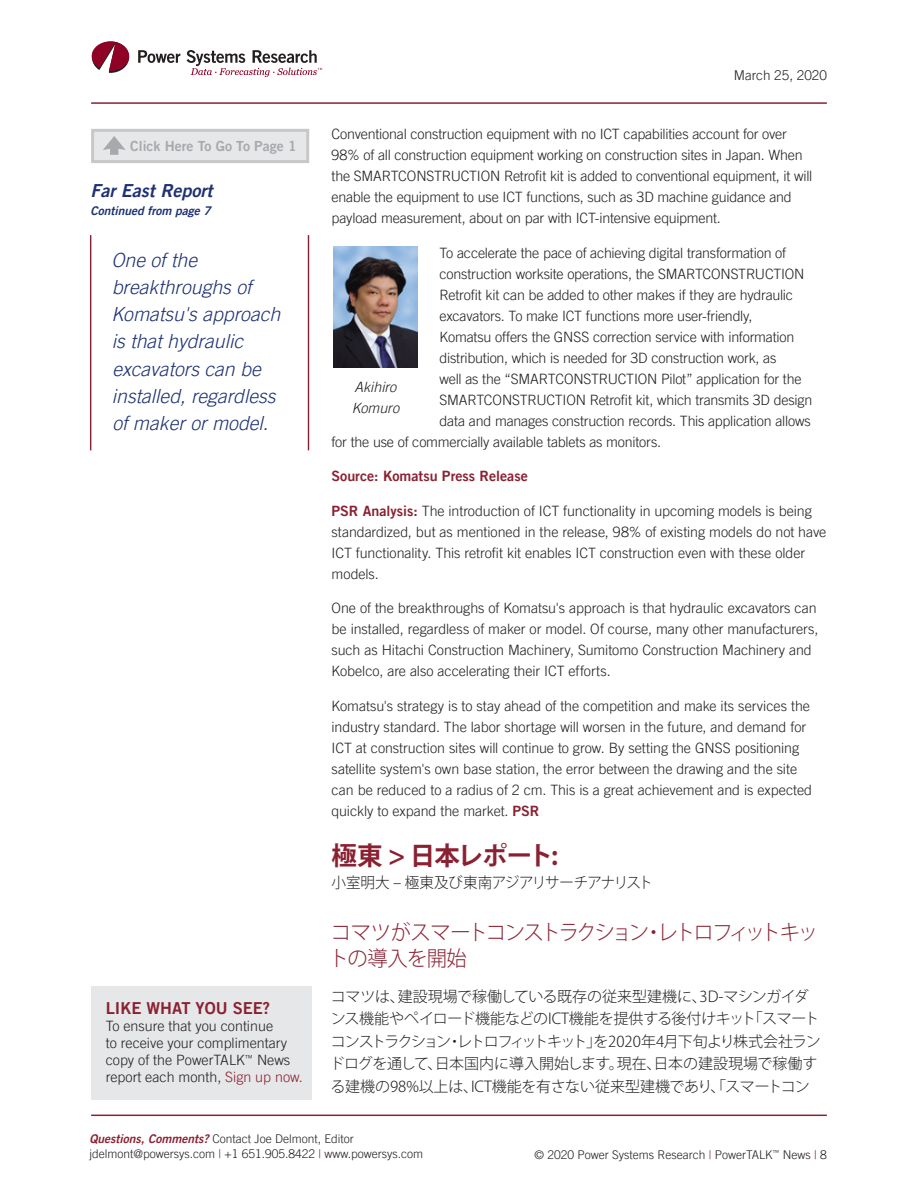
<style>
.page{position:relative;width:918px;height:1188px;background:#fff}
.page>*{position:absolute;margin:0;border:0;box-sizing:border-box;transform-origin:0 0}
.t1{font:700 25.5px "Koz Go Pro";letter-spacing:-.04em;color:#8a2132}
.t2{font:300 21px/25.5px "Koz Go Pro";letter-spacing:-.08em;color:#8a2132}
.t3{font:italic 300 19.5px/27.3px "Trade Gothic LT Pro";color:#1e3173}
.t4{font:18px "Trade Gothic LT Pro Bd 2 Obl";color:#1e3173}
.t5{font:16.5px "Trade Gothic LT Pro Bd 2";color:#8a2132}
.t6{font:300 15px/22.5px "Koz Go Pro";letter-spacing:-.02em;color:#231f20}
.t7{font:300 14.25px/21px "Trade Gothic LT Pro";letter-spacing:-.01em;color:#231f20}
.t8{font:14.25px "Trade Gothic LT Pro Bd 2";color:#8a2132}
.t9{font:italic 300 14.25px/21px "Trade Gothic LT Pro";color:#231f20}
.t10{font:13.95px "Trade Gothic LT Pro Bd 2";color:#a8a9ad}
.t11{font:300 13.5px "Trade Gothic LT Pro";color:#231f20}
.t12{font:300 12px/15px "Trade Gothic LT Pro";color:#231f20}
.t13{font:12px "Trade Gothic LT Pro Bd 2 Obl";color:#1e3173}
.s1{font-family:"Trade Gothic LT Pro Bd 2";font-weight:400;color:#8a2132}
.s2{color:#8a2132}
.s3{font-family:"Trade Gothic LT Pro Bd 2 Obl";font-weight:400;color:#8a2132}
</style>
<div class="page">
<hr style="left:91px;top:102px;width:736px;height:2px;background:#8a2132">
<hr style="left:91px;top:1115px;width:736px;height:1px;background:#8a2132">
<svg style="left:138px;top:50px;width:42px;height:13px"></svg>
<svg style="left:92px;top:41px;width:37px;height:32px"></svg>
<svg style="left:187px;top:50px;width:135px;height:27px"></svg>
<div style="left:91px;top:129px;width:218px;height:34px;background:#e6e7e9;border:3px solid #c7c8ca"></div>
<svg style="left:103px;top:136px;width:23px;height:19px"></svg>
<img style="left:333px;top:246px;width:85px;height:121px">
<hr style="left:90px;top:235px;width:1px;height:215px;background:#8a2132">
<hr style="left:308px;top:235px;width:1px;height:215px;background:#8a2132">
<div style="left:91px;top:986px;width:220px;height:113px;background:#e6e7e9"></div>
<p class="t11" style="left:734px;top:67px;width:95px">March 25, 2020</p>
<p class="t10" style="left:130px;top:137px;width:168px">Click Here To Go To Page 1</p>
<p class="t7" style="left:332px;top:123px;width:482px">Conventional construction equipment with no ICT capabilities account for over 98% of all construction equipment working on construction sites in Japan. When the SMARTCONSTRUCTION Retrofit kit is added to conventional equipment, it will enable the equipment to use ICT functions, such as 3D machine guidance and payload measurement, about on par with ICT-intensive equipment.</p>
<p class="t7" style="left:440px;top:242px;width:348px">To accelerate the pace of achieving digital transformation of</p>
<p class="t7" style="left:440px;top:263px;width:367px">construction worksite operations, the SMARTCONSTRUCTION</p>
<p class="t7" style="left:440px;top:284px;width:355px">Retrofit kit can be added to other makes if they are hydraulic</p>
<p class="t7" style="left:440px;top:305px;width:314px">excavators. To make ICT functions more user-friendly,</p>
<p class="t7" style="left:440px;top:326px;width:356px">Komatsu offers the GNSS correction service with information</p>
<p class="t7" style="left:440px;top:347px;width:338px">distribution, which is needed for 3D construction work, as</p>
<p class="t7" style="left:440px;top:368px;width:363px">well as the “SMARTCONSTRUCTION Pilot” application for the</p>
<p class="t7" style="left:440px;top:389px;width:374px">SMARTCONSTRUCTION Retrofit kit, which transmits 3D design</p>
<p class="t7" style="left:440px;top:410px;width:373px">data and manages construction records. This application allows</p>
<p class="t7" style="left:332px;top:431px;width:331px">for the use of commercially available tablets as monitors.</p>
<p class="t8" style="left:332px;top:467px;width:198px">Source: Komatsu Press Release</p>
<p class="t7" style="left:332px;top:500px;width:496px"><span class="s1">PSR Analysis:</span> The introduction of ICT functionality in upcoming models is being standardized, but as mentioned in the release, 98% of existing models do not have ICT functionality. This retrofit kit enables ICT construction even with these older models.</p>
<p class="t7" style="left:332px;top:597px;width:488px">One of the breakthroughs of Komatsu's approach is that hydraulic excavators can be installed, regardless of maker or model. Of course, many other manufacturers, such as Hitachi Construction Machinery, Sumitomo Construction Machinery and Kobelco, are also accelerating their ICT efforts.</p>
<p class="t7" style="left:332px;top:695px;width:482px">Komatsu's strategy is to stay ahead of the competition and make its services the industry standard. The labor shortage will worsen in the future, and demand for ICT at construction sites will continue to grow. By setting the GNSS positioning satellite system's own base station, the error between the drawing and the site can be reduced to a radius of 2 cm. This is a great achievement and is expected quickly to expand the market. <span class="s1">PSR</span></p>
<h1 class="t1" style="left:332px;top:839px;width:228px">極東 &gt; 日本レポート:</h1>
<p class="t6" style="left:332px;top:871px;width:323px">小室明大 – 極東及び東南アジアリサーチアナリスト</p>
<h2 class="t2" style="left:329px;top:920px;width:491px">コマツがスマートコンストラクション・レトロフィットキットの導入を開始</h2>
<p class="t6" style="left:330px;top:985px;width:493px">コマツは、建設現場で稼働している既存の従来型建機に、3D-マシンガイダンス機能やペイロード機能などのICT機能を提供する後付けキット「スマートコンストラクション・レトロフィットキット」を2020年4月下旬より株式会社ランドログを通して、日本国内に導入開始します。現在、日本の建設現場で稼働する建機の98%以上は、ICT機能を有さない従来型建機であり、「スマートコン</p>
<p class="t4" style="left:90px;top:180px;width:123px">Far East Report</p>
<p class="t13" style="left:90px;top:203px;width:122px">Continued from page 7</p>
<h3 class="t3" style="left:111px;top:246px;width:171px">One of the breakthroughs of<br>Komatsu's approach is that hydraulic excavators can be installed, regardless of maker or model.</h3>
<p class="t9" style="left:352px;top:377px;width:49px">Akihiro<br>Komuro</p>
<p class="t5" style="left:106px;top:998px;width:166px">LIKE WHAT YOU SEE?</p>
<p class="t7" style="left:106px;top:1017px;width:199px;line-height:17.1px">To ensure that you continue<br>to receive your complimentary copy of the PowerTALK<sup>™</sup> News report each month, <span class="s2">Sign up now.</span></p>
<p class="t12" style="left:90px;top:1131px;width:335px"><span class="s3">Questions, Comments?</span> Contact Joe Delmont, Editor jdelmont@powersys.com <span class="s2">|</span> +1 651.905.8422 <span class="s2">|</span> www.powersys.com</p>
<p class="t12" style="left:535px;top:1147px;width:294px">© 2020 Power Systems Research <span class="s2">|</span> PowerTALK<sup>™</sup> News <span class="s2">|</span> 8</p>
</div>
